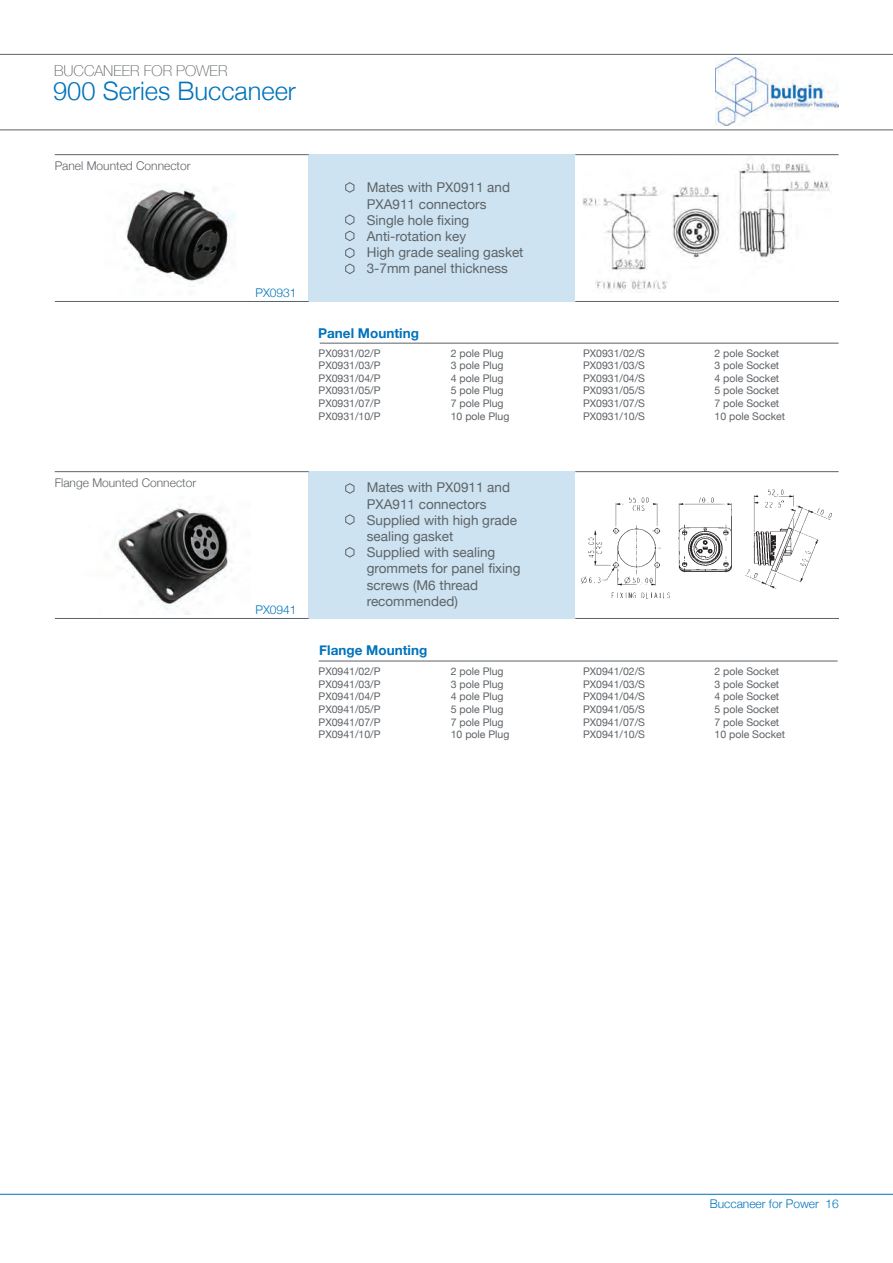
<style>
.page{position:relative;width:893px;height:1263px;background:#fff}
.page>*{position:absolute;margin:0;border:0;box-sizing:border-box;transform-origin:0 0}
.t1{font:300 25.5px "Helvetica Neue";color:#0073bc}
.t2{font:100 15px "Helvetica Neue";color:#5e6367}
.t3{font:13.5px "Helvetica Neue";color:#5e6367}
.t4{font:700 13.5px "Helvetica Neue";color:#0073bc}
.t5{font:300 12px "Helvetica Neue";color:#5e6367}
.t6{font:300 12px "Helvetica Neue";color:#0073bc}
.t7{font:10.5px "Helvetica Neue";color:#5e6367}
</style>
<div class="page">
<img style="left:715px;top:57px;width:124px;height:69px">
<hr style="left:0;top:54px;width:893px;height:1px;background:#5e6367">
<hr style="left:0;top:129px;width:893px;height:1px;background:#5e6367">
<img style="left:583px;top:155px;width:248px;height:136px">
<img style="left:115px;top:505px;width:118px;height:109px">
<img style="left:125px;top:185px;width:111px;height:102px">
<div style="left:309px;top:154px;width:266px;height:148px;background:#cde3f1"></div>
<hr style="left:575px;top:154px;width:264px;height:1px;background:#5e6367">
<hr style="left:55px;top:301px;width:254px;height:1px;background:#5e6367">
<hr style="left:575px;top:301px;width:264px;height:1px;background:#5e6367">
<hr style="left:55px;top:154px;width:254px;height:1px;background:#5e6367">
<svg style="left:345px;top:182px;width:10px;height:11px"></svg>
<svg style="left:345px;top:214px;width:10px;height:60px"></svg>
<div style="left:309px;top:471px;width:266px;height:148px;background:#cde3f1"></div>
<hr style="left:575px;top:471px;width:264px;height:1px;background:#5e6367">
<hr style="left:55px;top:618px;width:254px;height:1px;background:#5e6367">
<hr style="left:575px;top:618px;width:264px;height:1px;background:#5e6367">
<hr style="left:55px;top:471px;width:254px;height:1px;background:#5e6367">
<svg style="left:345px;top:483px;width:10px;height:11px"></svg>
<svg style="left:345px;top:514px;width:10px;height:11px"></svg>
<svg style="left:345px;top:547px;width:10px;height:11px"></svg>
<img style="left:581px;top:489px;width:251px;height:110px">
<hr style="left:320px;top:343px;width:519px;height:1px;background:#5e6367">
<hr style="left:319px;top:661px;width:518px;height:1px;background:#5e6367">
<hr style="left:0;top:1194px;width:893px;height:1px;background:#0073bc">
<p class="t2" style="left:54px;top:59px;width:175px">BUCCANEER FOR POWER</p>
<p class="t1" style="left:53px;top:70px;width:244px">900 Series Buccaneer</p>
<p class="t5" style="left:55px;top:156px;width:137px">Panel Mounted Connector</p>
<p class="t5" style="left:55px;top:473px;width:143px">Flange Mounted Connector</p>
<p class="t6" style="left:255px;top:283px;width:43px">PX0931</p>
<p class="t6" style="left:255px;top:600px;width:43px">PX0941</p>
<p class="t3" style="left:367px;top:178px;width:145px">Mates with PX0911 and</p>
<p class="t3" style="left:367px;top:194px;width:121px">PXA911 connectors</p>
<p class="t3" style="left:367px;top:210px;width:104px">Single hole fixing</p>
<p class="t3" style="left:367px;top:226px;width:101px">Anti-rotation key</p>
<p class="t3" style="left:367px;top:243px;width:158px">High grade sealing gasket</p>
<p class="t3" style="left:367px;top:259px;width:143px">3-7mm panel thickness</p>
<p class="t4" style="left:318px;top:323px;width:102px">Panel Mounting</p>
<p class="t7" style="left:319px;top:345px;width:64px">PX0931/02/P</p>
<p class="t7" style="left:319px;top:358px;width:64px">PX0931/03/P</p>
<p class="t7" style="left:319px;top:370px;width:64px">PX0931/04/P</p>
<p class="t7" style="left:319px;top:383px;width:64px">PX0931/05/P</p>
<p class="t7" style="left:319px;top:396px;width:64px">PX0931/07/P</p>
<p class="t7" style="left:319px;top:408px;width:64px">PX0931/10/P</p>
<p class="t7" style="left:451px;top:345px;width:54px">2 pole Plug</p>
<p class="t7" style="left:451px;top:358px;width:54px">3 pole Plug</p>
<p class="t7" style="left:451px;top:370px;width:54px">4 pole Plug</p>
<p class="t7" style="left:451px;top:383px;width:54px">5 pole Plug</p>
<p class="t7" style="left:451px;top:396px;width:54px">7 pole Plug</p>
<p class="t7" style="left:451px;top:408px;width:60px">10 pole Plug</p>
<p class="t3" style="left:367px;top:478px;width:145px">Mates with PX0911 and</p>
<p class="t3" style="left:367px;top:494px;width:121px">PXA911 connectors</p>
<p class="t3" style="left:367px;top:510px;width:152px">Supplied with high grade</p>
<p class="t3" style="left:367px;top:526px;width:88px">sealing gasket</p>
<p class="t3" style="left:367px;top:543px;width:130px">Supplied with sealing</p>
<p class="t3" style="left:367px;top:559px;width:155px">grommets for panel fixing</p>
<p class="t3" style="left:367px;top:575px;width:113px">screws (M6 thread</p>
<p class="t3" style="left:367px;top:591px;width:93px">recommended)</p>
<p class="t4" style="left:319px;top:640px;width:109px">Flange Mounting</p>
<p class="t7" style="left:319px;top:664px;width:64px">PX0941/02/P</p>
<p class="t7" style="left:319px;top:676px;width:64px">PX0941/03/P</p>
<p class="t7" style="left:319px;top:689px;width:64px">PX0941/04/P</p>
<p class="t7" style="left:319px;top:702px;width:64px">PX0941/05/P</p>
<p class="t7" style="left:319px;top:714px;width:64px">PX0941/07/P</p>
<p class="t7" style="left:319px;top:727px;width:64px">PX0941/10/P</p>
<p class="t7" style="left:451px;top:664px;width:54px">2 pole Plug</p>
<p class="t7" style="left:451px;top:676px;width:54px">3 pole Plug</p>
<p class="t7" style="left:451px;top:689px;width:54px">4 pole Plug</p>
<p class="t7" style="left:451px;top:702px;width:54px">5 pole Plug</p>
<p class="t7" style="left:451px;top:714px;width:54px">7 pole Plug</p>
<p class="t7" style="left:451px;top:727px;width:60px">10 pole Plug</p>
<p class="t7" style="left:583px;top:345px;width:64px">PX0931/02/S</p>
<p class="t7" style="left:583px;top:358px;width:64px">PX0931/03/S</p>
<p class="t7" style="left:583px;top:370px;width:64px">PX0931/04/S</p>
<p class="t7" style="left:583px;top:383px;width:64px">PX0931/05/S</p>
<p class="t7" style="left:583px;top:396px;width:64px">PX0931/07/S</p>
<p class="t7" style="left:583px;top:408px;width:64px">PX0931/10/S</p>
<p class="t7" style="left:583px;top:664px;width:64px">PX0941/02/S</p>
<p class="t7" style="left:583px;top:676px;width:64px">PX0941/03/S</p>
<p class="t7" style="left:583px;top:689px;width:64px">PX0941/04/S</p>
<p class="t7" style="left:583px;top:702px;width:64px">PX0941/05/S</p>
<p class="t7" style="left:583px;top:714px;width:64px">PX0941/07/S</p>
<p class="t7" style="left:583px;top:727px;width:64px">PX0941/10/S</p>
<p class="t7" style="left:714px;top:345px;width:66px">2 pole Socket</p>
<p class="t7" style="left:714px;top:358px;width:66px">3 pole Socket</p>
<p class="t7" style="left:714px;top:370px;width:66px">4 pole Socket</p>
<p class="t7" style="left:714px;top:383px;width:66px">5 pole Socket</p>
<p class="t7" style="left:714px;top:396px;width:66px">7 pole Socket</p>
<p class="t7" style="left:714px;top:408px;width:72px">10 pole Socket</p>
<p class="t7" style="left:714px;top:664px;width:66px">2 pole Socket</p>
<p class="t7" style="left:714px;top:676px;width:66px">3 pole Socket</p>
<p class="t7" style="left:714px;top:689px;width:66px">4 pole Socket</p>
<p class="t7" style="left:714px;top:702px;width:66px">5 pole Socket</p>
<p class="t7" style="left:714px;top:714px;width:66px">7 pole Socket</p>
<p class="t7" style="left:714px;top:727px;width:72px">10 pole Socket</p>
<p class="t6" style="left:710px;top:1194px;width:131px">Buccaneer for Power 16</p>
</div>
